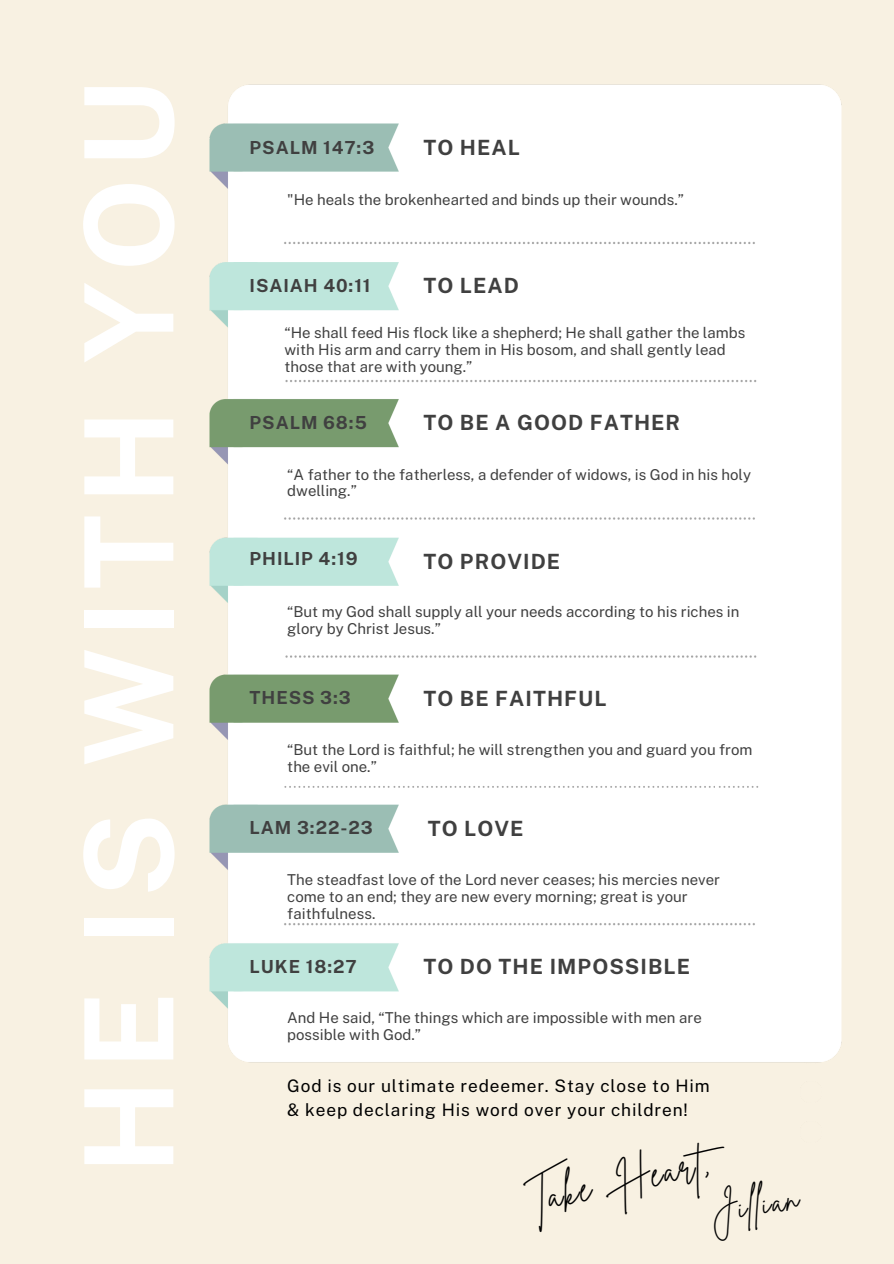
<style>
.page{position:relative;width:894px;height:1264px;background:#fff}
.page>*{position:absolute;margin:0;border:0;box-sizing:border-box;transform-origin:0 0}
.t1{font:700 123px "Public Sans";letter-spacing:.08em;color:#fff}
.t2{font:37.35px "Brittany Signature";color:#000}
.t3{font:34.05px "Brittany Signature";color:#000}
.t4{font:700 21px "Public Sans";letter-spacing:.05em;color:#404040}
.t5{font:700 18px "Public Sans";letter-spacing:.05em;color:#404040}
.t6{font:17.25px/24px "Public Sans";letter-spacing:.05em;color:#000}
.t7{font:15px/16.8px "Public Sans";color:#404040}
</style>
<div class="page">
<div style="left:0;top:0;width:893px;height:1263px;background:#f8f1e2"></div>
<img style="left:209px;top:84px;width:633px;height:979px">
<svg style="left:284px;top:786px;width:476px;height:1px"></svg>
<div style="left:760px;top:753px;width:64px;height:64px;background:#fff"></div>
<h3 class="t1" style="left:56px;top:1174px;width:1096px;rotate:-90deg">HE IS WITH YOU</h3>
<p class="t5" style="left:249px;top:136px;width:126px">PSALM 147:3</p>
<p class="t4" style="left:423px;top:135px;width:98px">TO HEAL</p>
<p class="t7" style="left:287px;top:191px;width:398px">"He heals the brokenhearted and binds up their wounds.”</p>
<p class="t5" style="left:249px;top:275px;width:122px">ISAIAH 40:11</p>
<p class="t4" style="left:423px;top:273px;width:97px">TO LEAD</p>
<h4 class="t7" style="left:284px;top:324px;width:462px">“He shall feed His flock like a shepherd; He shall gather the lambs with His arm and carry them in His bosom, and shall gently lead those that are with young.”</h4>
<h3 class="t5" style="left:249px;top:412px;width:119px">PSALM 68:5</h3>
<h3 class="t4" style="left:423px;top:410px;width:258px">TO BE A GOOD FATHER</h3>
<h3 class="t7" style="left:287px;top:465px;width:465px">“A father to the fatherless, a defender of widows, is God in his holy dwelling.”</h3>
<p class="t5" style="left:249px;top:548px;width:109px">PHILIP 4:19</p>
<p class="t4" style="left:423px;top:549px;width:138px">TO PROVIDE</p>
<p class="t7" style="left:287px;top:603px;width:453px">“But my God shall supply all your needs according to his riches in glory by Christ Jesus.”</p>
<h4 class="t5" style="left:249px;top:687px;width:103px">THESS 3:3</h4>
<h4 class="t4" style="left:423px;top:685px;width:184px">TO BE FAITHFUL</h4>
<h1 class="t7" style="left:287px;top:741px;width:466px">“But the Lord is faithful; he will strengthen you and guard you from the evil one.”</h1>
<p class="t5" style="left:249px;top:817px;width:124px">LAM 3:22-23</p>
<h4 class="t4" style="left:427px;top:815px;width:97px">TO LOVE</h4>
<h3 class="t7" style="left:287px;top:871px;width:434px">The steadfast love of the Lord never ceases; his mercies never come to an end; they are new every morning; great is your faithfulness.</h3>
<p class="t5" style="left:249px;top:955px;width:108px">LUKE 18:27</p>
<p class="t4" style="left:423px;top:954px;width:268px">TO DO THE IMPOSSIBLE</p>
<h4 class="t7" style="left:287px;top:1008px;width:416px">And He said, “The things which are impossible with men are possible with God.”</h4>
<p class="t6" style="left:287px;top:1073px;width:424px">God is our ultimate redeemer. Stay close to Him &amp; keep declaring His word over your children!</p>
<p class="t2" style="left:521px;top:1176px;width:187px;rotate:-12deg">Take Heart,</p>
<p class="t3" style="left:706px;top:1189px;width:91px;rotate:-9deg">Jillian</p>
</div>
